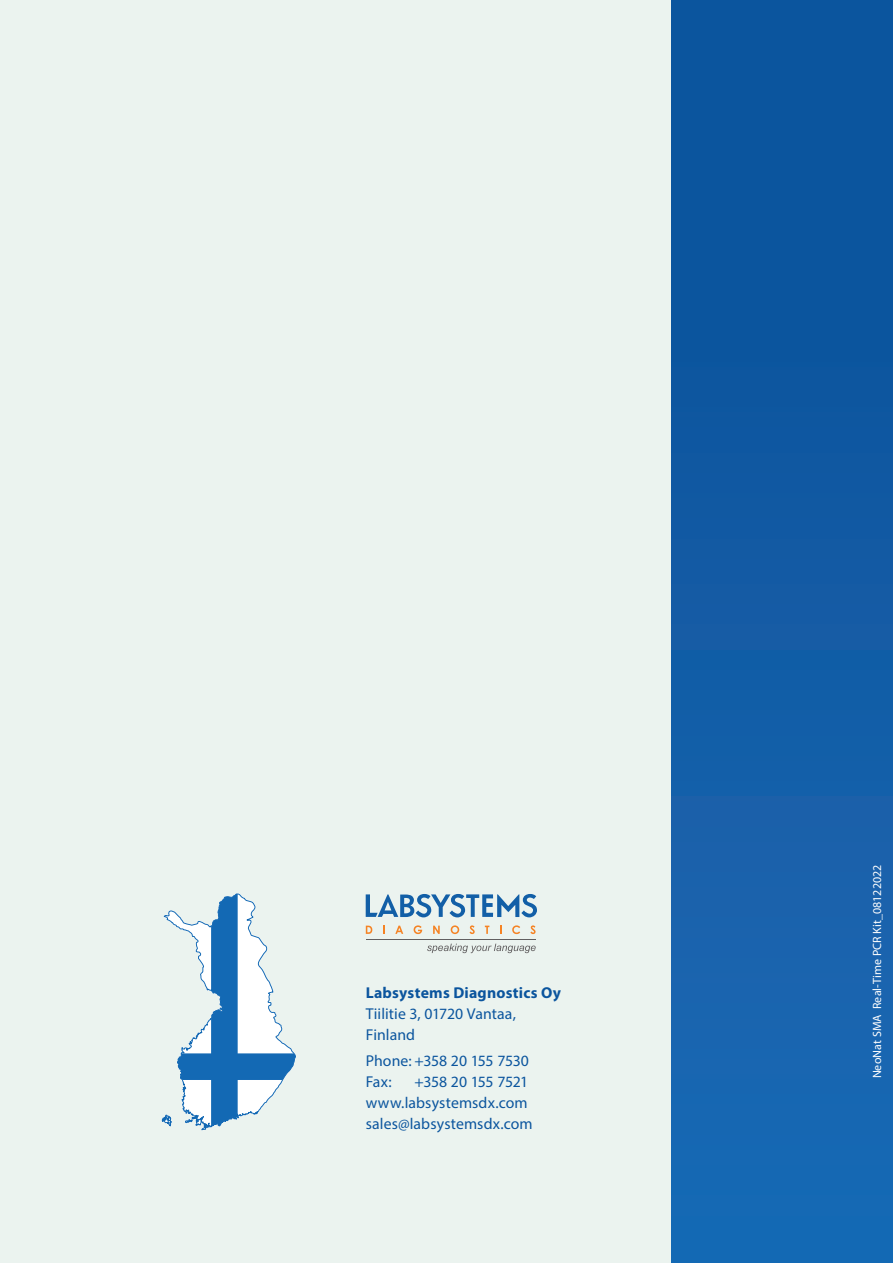
<style>
.page{position:relative;width:893px;height:1263px;background:#fff}
.page>*{position:absolute;margin:0;border:0;box-sizing:border-box;transform-origin:0 0}
.t1{font:15.75px/21px "Myriad Pro";letter-spacing:.005em;color:#0b559e}
.t2{font:700 15.75px "Myriad Pro";letter-spacing:.015em;color:#0b559e}
.t3{font:12px "Myriad Pro";letter-spacing:.005em;color:#fff}
</style>
<div class="page">
<div style="left:0;top:0;width:672px;height:1263px;background:#ebf3ef"></div>
<div style="left:672px;top:0;width:221px;height:1263px;background:linear-gradient(to right,#125da7,#125da7)"></div>
<svg style="left:366px;top:926px;width:6px;height:8px"></svg>
<svg style="left:383px;top:926px;width:2px;height:8px"></svg>
<svg style="left:395px;top:926px;width:8px;height:8px"></svg>
<svg style="left:414px;top:925px;width:8px;height:9px"></svg>
<svg style="left:433px;top:926px;width:7px;height:8px"></svg>
<svg style="left:451px;top:925px;width:8px;height:9px"></svg>
<svg style="left:469px;top:925px;width:6px;height:9px"></svg>
<svg style="left:485px;top:926px;width:4px;height:8px"></svg>
<svg style="left:512px;top:925px;width:8px;height:9px"></svg>
<svg style="left:530px;top:925px;width:6px;height:9px"></svg>
<svg style="left:427px;top:944px;width:109px;height:9px"></svg>
<svg style="left:366px;top:894px;width:171px;height:23px"></svg>
<hr style="left:366px;top:939px;width:170px;height:1px;background:#615f60">
<svg style="left:161px;top:893px;width:135px;height:238px"></svg>
<p class="t2" style="left:366px;top:983px;width:197px">Labsystems Diagnostics Oy</p>
<p class="t1" style="left:366px;top:1003px;width:152px">Tiilitie 3, 01720 Vantaa,<br>Finland</p>
<p class="t1" style="left:366px;top:1050px;width:165px">Phone: +358 20 155 7530<br>Fax:</p>
<p class="t1" style="left:366px;top:1071px;width:168px;text-indent:49px">+358 20 155 7521 www.labsystemsdx.com sales@labsystemsdx.com</p>
<p class="t3" style="left:870px;top:1078px;width:215px;rotate:-90deg">NeoNat SMA Real-Time PCR Kit_08122022</p>
</div>
